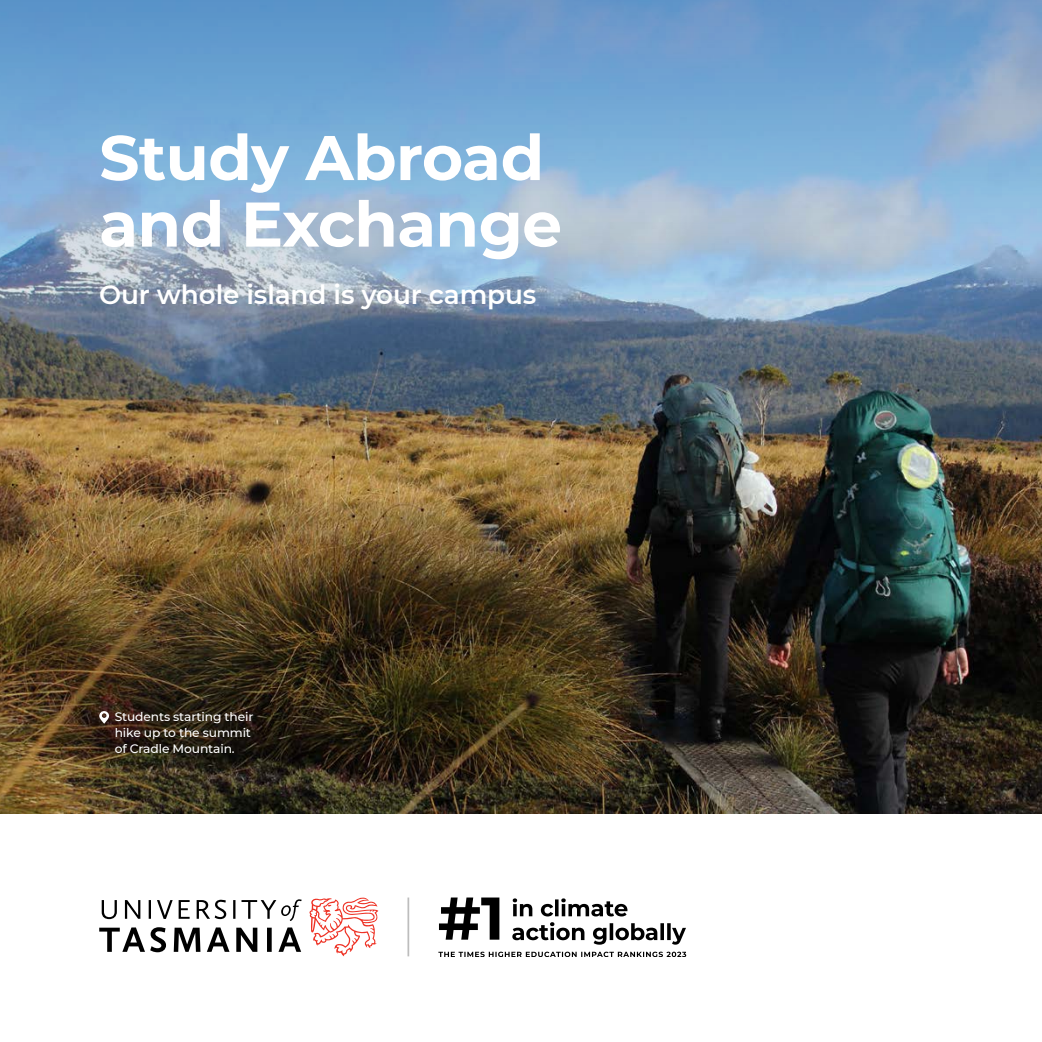
<style>
.page{position:relative;width:1042px;height:1042px;background:#fff}
.page>*{position:absolute;margin:0;border:0;box-sizing:border-box;transform-origin:0 0}
.t1{font:700 63px/66.5px "Montserrat";letter-spacing:-.01em;color:#fff}
.t2{font:600 26.25px "Montserrat";letter-spacing:-.005em;color:#fff}
.t3{font:500 12.25px/15.8px "Montserrat";letter-spacing:-.01em;color:#fff}
</style>
<div class="page">
<img style="left:0;top:441px;width:1042px;height:373px">
<img style="left:0;top:0;width:1042px;height:441px">
<svg style="left:102px;top:900px;width:15px;height:19px"></svg>
<svg style="left:125px;top:900px;width:15px;height:19px"></svg>
<svg style="left:149px;top:900px;width:2px;height:19px"></svg>
<svg style="left:157px;top:900px;width:16px;height:19px"></svg>
<svg style="left:179px;top:900px;width:11px;height:19px"></svg>
<svg style="left:197px;top:900px;width:29px;height:19px"></svg>
<svg style="left:233px;top:900px;width:2px;height:19px"></svg>
<svg style="left:99px;top:927px;width:67px;height:25px"></svg>
<svg style="left:174px;top:927px;width:26px;height:25px"></svg>
<svg style="left:207px;top:927px;width:22px;height:25px"></svg>
<svg style="left:236px;top:927px;width:21px;height:25px"></svg>
<svg style="left:267px;top:927px;width:5px;height:25px"></svg>
<svg style="left:278px;top:927px;width:23px;height:25px"></svg>
<svg style="left:241px;top:899px;width:61px;height:22px"></svg>
<svg style="left:309px;top:897px;width:69px;height:59px"></svg>
<hr style="left:407px;top:897px;width:2px;height:59px;background:#bdbdbd">
<svg style="left:438px;top:897px;width:248px;height:59px"></svg>
<svg style="left:99px;top:711px;width:10px;height:12px"></svg>
<h1 class="t1" style="left:99px;top:121px;width:464px">Study Abroad and Exchange</h1>
<h2 class="t2" style="left:99px;top:276px;width:439px">Our whole island is your campus</h2>
<p class="t3" style="left:115px;top:708px;width:140px">Students starting their hike up to the summit of Cradle Mountain.</p>
</div>
